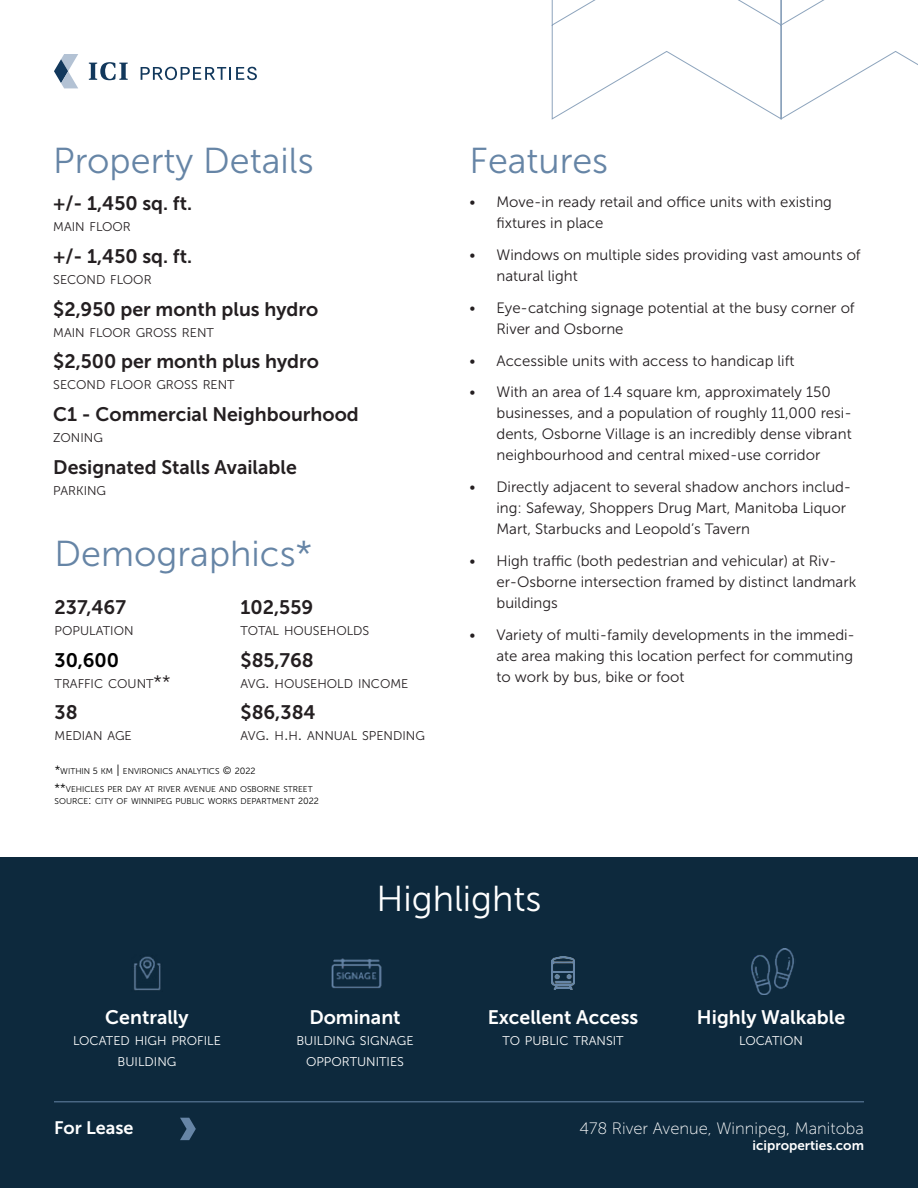
<style>
.page{position:relative;width:918px;height:1188px;background:#fff}
.page>*{position:absolute;margin:0;border:0;box-sizing:border-box;transform-origin:0 0}
.t1{font:36px "Museo Sans 300";color:#6685a6}
.t2{font:36px "Museo Sans 300";color:#fff}
.t3{font:19.5px "Museo Sans 700";color:#241f21}
.t4{font:19.5px "Museo Sans 700";color:#fff}
.t5{font:19.5px "Museo Sans 700";color:#000}
.t6{font:18px "Museo Sans 700";color:#fff}
.t7{font:16.5px "Museo Sans 100";color:#fff}
.t8{font:15px/21px "Museo Sans 300";color:#241f21}
.t9{font:13.5px "Museo Sans 700";color:#fff}
.t10{font:12.6px "Museo Sans 300";color:#241f21}
.t11{font:12.6px/21px "Museo Sans 300";color:#fff;text-align:center}
.t12{font:8.4px/18px "Museo Sans 300";color:#000}
.s1{font-size:18px}
.s2{font-size:12px}
.s3{font-size:9px}
.s4{font-size:10.5px}
</style>
<div class="page">
<div style="left:0;top:857px;width:918px;height:331px;background:#0d293d"></div>
<svg style="left:552px;top:0;width:366px;height:120px"></svg>
<svg style="left:54px;top:54px;width:24px;height:34px"></svg>
<svg style="left:89px;top:62px;width:39px;height:18px"></svg>
<svg style="left:141px;top:67px;width:116px;height:13px"></svg>
<svg style="left:180px;top:1118px;width:16px;height:22px"></svg>
<hr style="left:54px;top:1102px;width:810px;height:1px;background:#6685a6">
<h1 class="t1" style="left:53px;top:141px;width:262px">Property Details</h1>
<h2 class="t3" style="left:53px;top:192px;width:140px">+/- 1,450 sq. ft.</h2>
<p class="t10" style="left:53px;top:220px;width:79px">MAIN FLOOR</p>
<h2 class="t3" style="left:53px;top:245px;width:140px">+/- 1,450 sq. ft.</h2>
<p class="t10" style="left:53px;top:273px;width:100px">SECOND FLOOR</p>
<h2 class="t3" style="left:53px;top:298px;width:267px">$2,950 per month plus hydro</h2>
<p class="t10" style="left:53px;top:326px;width:162px">MAIN FLOOR GROSS RENT</p>
<h2 class="t3" style="left:53px;top:351px;width:267px">$2,500 per month plus hydro</h2>
<p class="t10" style="left:53px;top:378px;width:183px">SECOND FLOOR GROSS RENT</p>
<h2 class="t3" style="left:53px;top:404px;width:307px">C1 - Commercial Neighbourhood</h2>
<p class="t10" style="left:53px;top:431px;width:51px">ZONING</p>
<h2 class="t3" style="left:53px;top:456px;width:245px">Designated Stalls Available</h2>
<p class="t10" style="left:53px;top:484px;width:54px">PARKING</p>
<h1 class="t1" style="left:55px;top:534px;width:259px">Demographics*</h1>
<h2 class="t3" style="left:55px;top:596px;width:73px">237,467</h2>
<p class="t10" style="left:55px;top:624px;width:81px">POPULATION</p>
<h2 class="t5" style="left:55px;top:649px;width:66px">30,600</h2>
<p class="t10" style="left:55px;top:677px;width:117px">TRAFFIC COUNT<span class="s1">**</span></p>
<h2 class="t3" style="left:55px;top:702px;width:25px">38</h2>
<p class="t10" style="left:55px;top:729px;width:79px">MEDIAN AGE</p>
<h2 class="t3" style="left:241px;top:596px;width:74px">102,559</h2>
<p class="t10" style="left:241px;top:624px;width:130px">TOTAL HOUSEHOLDS</p>
<h2 class="t3" style="left:241px;top:649px;width:75px">$85,768</h2>
<p class="t10" style="left:241px;top:677px;width:169px">AVG<span class="s1">.</span> HOUSEHOLD INCOME</p>
<h2 class="t3" style="left:241px;top:702px;width:77px">$86,384</h2>
<p class="t10" style="left:241px;top:729px;width:186px">AVG<span class="s1">.</span> H<span class="s1">.</span>H<span class="s1">.</span> ANNUAL SPENDING</p>
<p class="t12" style="left:55px;top:763px;width:260px"><span class="s2">*</span>WITHIN <span class="s3">5</span> KM <span class="s2">|</span> ENVIRONICS ANALYTICS <span class="s4">©</span> <span class="s3">2022<br></span><span class="s2">**</span>VEHICLES PER DAY AT RIVER AVENUE AND OSBORNE STREET</p>
<p class="t12" style="left:55px;top:793px;width:266px">SOURCE<span class="s2">:</span> CITY OF WINNIPEG PUBLIC WORKS DEPARTMENT <span class="s3">2022</span></p>
<h1 class="t1" style="left:470px;top:141px;width:140px">Features</h1>
<p class="t8" style="left:496px;top:192px;width:337px;text-indent:-27px">• Move-in ready retail and office units with existing fixtures in place</p>
<p class="t8" style="left:496px;top:244px;width:366px;text-indent:-27px">• Windows on multiple sides providing vast amounts of natural light</p>
<p class="t8" style="left:496px;top:297px;width:360px;text-indent:-27px">• Eye-catching signage potential at the busy corner of<br>River and Osborne</p>
<p class="t8" style="left:470px;top:350px;width:327px">• Accessible units with access to handicap lift</p>
<p class="t8" style="left:496px;top:382px;width:357px;text-indent:-27px">• With an area of 1.4 square km, approximately 150 businesses, and a population of roughly 11,000 resi&shy;dents, Osborne Village is an incredibly dense vibrant neighbourhood and central mixed-use corridor</p>
<p class="t8" style="left:496px;top:477px;width:356px;text-indent:-27px">• Directly adjacent to several shadow anchors includ&shy;ing: Safeway, Shoppers Drug Mart, Manitoba Liquor<br>Mart, Starbucks and Leopold’s Tavern</p>
<p class="t8" style="left:496px;top:550px;width:361px;text-indent:-27px">• High traffic (both pedestrian and vehicular) at Riv&shy;er-Osborne intersection framed by distinct landmark buildings</p>
<p class="t8" style="left:496px;top:624px;width:360px;text-indent:-27px">• Variety of multi-family developments in the immedi&shy;ate area making this location perfect for commuting to work by bus, bike or foot</p>
<h2 class="t4" style="left:105px;top:1006px;width:85px">Centrally</h2>
<p class="t11" style="left:73px;top:1030px;width:149px">LOCATED HIGH PROFILE<br>BUILDING</p>
<h1 class="t2" style="left:376px;top:879px;width:167px">Highlights</h1>
<h2 class="t4" style="left:309px;top:1006px;width:93px">Dominant</h2>
<p class="t11" style="left:296px;top:1030px;width:119px">BUILDING SIGNAGE<br>OPPORTUNITIES</p>
<h2 class="t4" style="left:488px;top:1006px;width:152px">Excellent Access</h2>
<p class="t11" style="left:502px;top:1030px;width:123px">TO PUBLIC TRANSIT</p>
<h2 class="t4" style="left:697px;top:1006px;width:150px">Highly Walkable</h2>
<p class="t11" style="left:739px;top:1030px;width:65px">LOCATION</p>
<p class="t6" style="left:54px;top:1118px;width:81px">For Lease</p>
<p class="t7" style="left:579px;top:1120px;width:286px">478 River Avenue, Winnipeg, Manitoba</p>
<p class="t9" style="left:753px;top:1138px;width:113px">iciproperties.com</p>
</div>
